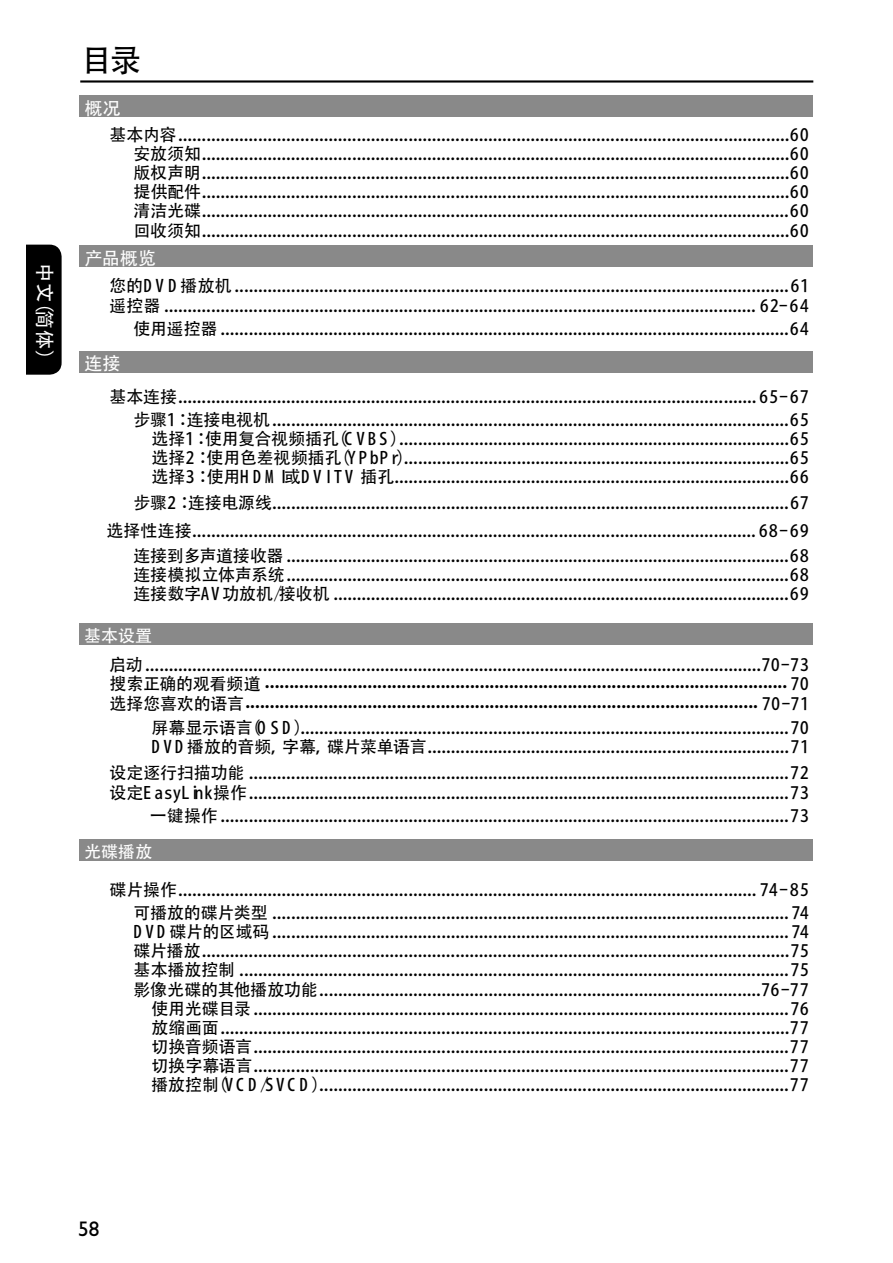
<style>
.page{position:relative;width:893px;height:1263px;background:#fff}
.page>*{position:absolute;margin:0;border:0;box-sizing:border-box;transform-origin:0 0}
.t1{font:31.8px "FZHTJW GB1 0 GBK EUC H";color:#000}
.t2{font:21.15px "Gill Sans Std";color:#000}
.t3{font:19.05px "FZHTJW GB1 0 GBK EUC H";color:#fff}
.t4{font:700 18px/19.6px "Gill Sans Std";color:#000}
.t5{font:18px "FZHTJW GB1 0 GBK EUC H";color:#fff}
.t6{font:16.95px/19px "FZHTJW GB1 0 GBK EUC H";letter-spacing:-.01em;color:#000;text-align:right}
.t7{font:16.95px "FZHTJW GB1 0 GBK EUC H";letter-spacing:.01em;color:#fff}
</style>
<div class="page">
<div style="left:26px;top:245px;width:36px;height:130px;background:#000"></div>
<hr style="left:80px;top:80px;width:733px;height:3px;background:#000">
<div style="left:79px;top:96px;width:733px;height:21px;background:#898989"></div>
<div style="left:79px;top:246px;width:733px;height:21px;background:#898989"></div>
<div style="left:79px;top:351px;width:733px;height:21px;background:#898989"></div>
<div style="left:79px;top:624px;width:733px;height:21px;background:#898989"></div>
<div style="left:79px;top:840px;width:733px;height:21px;background:#898989"></div>
<p class="t3" style="left:52px;top:263px;width:98px;rotate:90deg">中文(简体)</p>
<h1 class="t1" style="left:80px;top:48px;width:63px">目录</h1>
<p class="t5" style="left:84px;top:102px;width:38px">概况</p>
<p class="t6" style="left:133px;top:128px;width:676px;text-align:justify;text-indent:-24px">基本内容 ..................................................................................................................................60安放须知 .............................................................................................................................60版权声明 .............................................................................................................................60提供配件 .............................................................................................................................60清洁光碟 .............................................................................................................................60回收须知 .............................................................................................................................60</p>
<p class="t5" style="left:84px;top:251px;width:73px">产品概览</p>
<p class="t6" style="left:109px;top:277px;width:700px;line-height:20.2px;text-align:left">您的 D V D 播放机 ......................................................................................................................6 1遥控器 .............................................................................................................................. 6 2- 64</p>
<p class="t6" style="left:133px;top:322px;width:676px">使用遥控器 .........................................................................................................................64</p>
<p class="t5" style="left:84px;top:357px;width:38px">连接</p>
<p class="t6" style="left:109px;top:387px;width:700px;line-height:23.5px">基本连接 ........................................................................................................................... 6 5 - 6 7步骤1 ：连接电视机 ..............................................................................................................6 5</p>
<p class="t6" style="left:151px;top:432px;width:658px;text-align:justify">选择1 ：使用复合视频插孔 (C V B S ) ...................................................................................6 5选择2 ：使用色差视频插孔 (Y P b P r) ..................................................................................6 5选择3 ：使用 H D M I或D V IT V 插孔 ....................................................................................66</p>
<p class="t6" style="left:106px;top:490px;width:703px;line-height:28.2px">步骤2 ：连接电源线 ..............................................................................................................67<br>选择性连接 ........................................................................................................................ 68 - 6 9</p>
<p class="t6" style="left:133px;top:548px;width:676px;text-align:justify">连接到多声道接收器 ...........................................................................................................68连接模拟立体声系统 ...........................................................................................................68连接数字A V 功放机/接收机 .................................................................................................6 9</p>
<p class="t7" style="left:84px;top:629px;width:70px">基本设置</p>
<p class="t6" style="left:109px;top:657px;width:700px">启动 ...................................................................................................................................70 -73</p>
<p class="t4" style="left:109px;top:674px;width:700px"><sub>搜索正确的观看频道</sub> ........................................................................................................... <sub>70选择您喜欢的语言</sub> ......................................................................................................... <sub>70-71</sub></p>
<p class="t6" style="left:151px;top:720px;width:658px;text-align:left">屏幕显示语言 (O S D ) ........................................................................................................70<br>D V D 播放的音频，字幕，碟片菜单语言 .............................................................................7 1</p>
<p class="t6" style="left:109px;top:765px;width:700px;line-height:19.6px;text-align:left">设定逐行扫描功能 ...................................................................................................................72设定E a syL in k操作 ...................................................................................................................73</p>
<p class="t6" style="left:150px;top:808px;width:660px">一键操作 .........................................................................................................................73</p>
<p class="t7" style="left:84px;top:845px;width:70px">光碟播放</p>
<p class="t6" style="left:109px;top:880px;width:700px;line-height:23.5px">碟片操作 ........................................................................................................................... 74 - 8 5可播放的碟片类型 .............................................................................................................. 74</p>
<p class="t6" style="left:133px;top:925px;width:676px">D V D 碟片的区域码 .............................................................................................................. 74碟片播放 .............................................................................................................................75基本播放控制 .....................................................................................................................75影像光碟的其他播放功能 ..............................................................................................76 -7 7使用光碟目录 ..................................................................................................................76放缩画面 .........................................................................................................................7 7切换音频语言 ..................................................................................................................7 7切换字幕语言 ..................................................................................................................7 7播放控制 (V C D /S V C D ) ....................................................................................................7 7</p>
<p class="t2" style="left:78px;top:1222px;width:23px">58</p>
</div>
